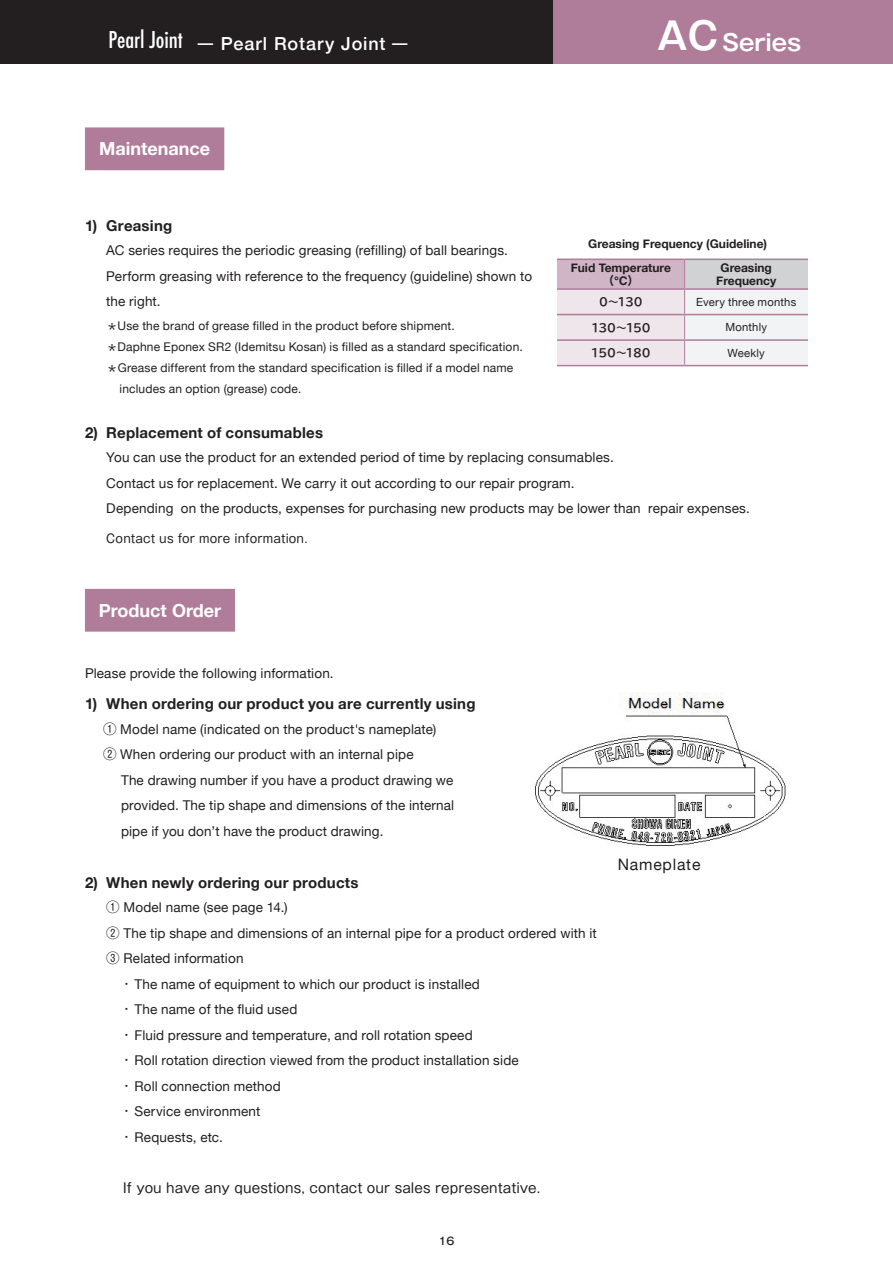
<style>
.page{position:relative;width:893px;height:1263px;background:#fff}
.page>*{position:absolute;margin:0;border:0;box-sizing:border-box;transform-origin:0 0}
.t1{font:700 22.5px "P Gothic MB101 Pr 6 N De";letter-spacing:-.005em;color:#fff}
.t2{font:500 18px "Helvetica Neue";letter-spacing:.05em;color:#fff}
.t3{font:700 18px "Helvetica Neue";color:#fff}
.t4{font:15.75px "Helvetica Neue";letter-spacing:.05em;color:#231f20}
.t5{font:700 15px "Helvetica Neue";letter-spacing:.015em;color:#231f20}
.t6{font:13.5px/25.5px "Helvetica Neue";letter-spacing:.01em;color:#231f20}
.t7{font:13.5px "P Gothic MB101 Pr 6 N";letter-spacing:.005em;color:#231f20}
.t8{font:12px "Helvetica Neue";letter-spacing:.015em;color:#231f20}
.t9{font:700 12px/13.5px "Helvetica Neue";color:#231f20;text-align:center}
.t10{font:12px "P Gothic MB101 Pr 6 N";letter-spacing:.01em;color:#231f20}
.t11{font:700 12px "P Gothic MB101 Pr 6 N";color:#231f20}
.t12{font:11.25px "Helvetica Neue";letter-spacing:.015em;color:#231f20}
.t13{font:700 11.25px "TBUD Go Std";letter-spacing:-.06em;color:#231f20}
.t14{font:500 10.5px "P Gothic MB101 Pr 6 N";color:#231f20}
.s1{font-family:"Futura";font-stretch:condensed;font-size:22.5px}
.s2{font-family:"P Gothic MB101 Pr 6 N";font-weight:400}
.s3{font-size:37.5px}
.s4{font-family:"P Gothic MB101 Pr 6 N"}
.s5{font-family:"Helvetica Neue"}
</style>
<div class="page">
<div style="left:0;top:0;width:553px;height:64px;background:#231f20"></div>
<div style="left:553px;top:0;width:340px;height:64px;background:#af7c9a"></div>
<svg style="left:557px;top:260px;width:251px;height:105px"></svg>
<hr style="left:557px;top:259px;width:128px;height:1px;background:#af7c9a">
<hr style="left:685px;top:259px;width:123px;height:1px;background:#af7c9a">
<hr style="left:557px;top:288px;width:128px;height:2px;background:#af7c9a">
<hr style="left:685px;top:288px;width:123px;height:2px;background:#af7c9a">
<hr style="left:557px;top:314px;width:128px;height:1px;background:#af7c9a">
<hr style="left:685px;top:314px;width:123px;height:1px;background:#af7c9a">
<hr style="left:557px;top:339px;width:128px;height:2px;background:#af7c9a">
<hr style="left:685px;top:339px;width:123px;height:2px;background:#af7c9a">
<hr style="left:557px;top:365px;width:128px;height:1px;background:#af7c9a">
<hr style="left:685px;top:365px;width:123px;height:1px;background:#af7c9a">
<div style="left:85px;top:128px;width:139px;height:42px;background:#af7c9a"></div>
<div style="left:85px;top:589px;width:150px;height:42px;background:#af7c9a"></div>
<img style="left:535px;top:692px;width:252px;height:154px">
<h2 class="t2" style="left:108px;top:29px;width:302px"><span class="s1">Pearl Joint</span> <span class="s2">ー</span> Pearl Rotary Joint <span class="s2">ー</span></h2>
<h1 class="t1" style="left:657px;top:30px;width:146px"><span class="s3">AC</span> Series</h1>
<h2 class="t3" style="left:99px;top:135px;width:112px">Maintenance</h2>
<p class="t5" style="left:85px;top:214px;width:89px">1) Greasing</p>
<p class="t6" style="left:106px;top:238px;width:427px">AC series requires the periodic greasing (refilling) of ball bearings.<br>Perform greasing with reference to the frequency (guideline) shown to the right.</p>
<p class="t8" style="left:106px;top:317px;width:350px"><span class="s4">＊</span>Use the brand of grease filled in the product before shipment.</p>
<p class="t8" style="left:106px;top:338px;width:418px"><span class="s4">＊</span>Daphne Eponex SR2 (Idemitsu Kosan) is filled as a standard specification.</p>
<p class="t8" style="left:106px;top:359px;width:409px"><span class="s4">＊</span>Grease different from the standard specification is filled if a model name</p>
<p class="t8" style="left:120px;top:380px;width:183px">includes an option (grease) code.</p>
<p class="t5" style="left:85px;top:421px;width:240px">2) Replacement of consumables</p>
<p class="t6" style="left:106px;top:445px;width:645px">You can use the product for an extended period of time by replacing consumables.<br>Contact us for replacement. We carry it out according to our repair program.<br>Depending on the products, expenses for purchasing new products may be lower than repair expenses.</p>
<p class="t10" style="left:106px;top:528px;width:203px">Contact us for more information.</p>
<p class="t9" style="left:588px;top:238px;width:180px">Greasing Frequency (Guideline)</p>
<p class="t9" style="left:716px;top:261px;width:62px">Greasing<br>Frequency</p>
<p class="t9" style="left:571px;top:261px;width:102px">Fuid Temperature</p>
<p class="t11" style="left:602px;top:274px;width:39px">（<span class="s5">℃</span>）</p>
<p class="t13" style="left:599px;top:293px;width:45px">0～130</p>
<p class="t12" style="left:696px;top:294px;width:102px">Every three months</p>
<p class="t13" style="left:591px;top:318px;width:61px">130～150</p>
<p class="t12" style="left:725px;top:319px;width:43px">Monthly</p>
<p class="t13" style="left:591px;top:344px;width:61px">150～180</p>
<p class="t12" style="left:728px;top:345px;width:39px">Weekly</p>
<h2 class="t3" style="left:99px;top:596px;width:124px">Product Order</h2>
<p class="t6" style="left:85px;top:662px;width:250px">Please provide the following information.</p>
<p class="t5" style="left:85px;top:692px;width:392px">1) When ordering our product you are currently using</p>
<p class="t6" style="left:103px;top:717px;width:335px"><span class="s4">①</span> Model name (indicated on the product's nameplate)<br><span class="s4">②</span> When ordering our product with an internal pipe</p>
<p class="t6" style="left:121px;top:768px;width:335px;text-align:justify">The drawing number if you have a product drawing we provided. The tip shape and dimensions of the internal pipe if you don’t have the product drawing.</p>
<p class="t5" style="left:85px;top:871px;width:275px">2) When newly ordering our products</p>
<p class="t6" style="left:106px;top:895px;width:183px"><span class="s4">①</span> Model name (see page 14.)</p>
<p class="t6" style="left:106px;top:921px;width:492px"><span class="s4">②</span> The tip shape and dimensions of an internal pipe for a product ordered with it</p>
<p class="t6" style="left:106px;top:946px;width:139px"><span class="s4">③</span> Related information</p>
<p class="t6" style="left:120px;top:972px;width:361px"><span class="s4">・</span> The name of equipment to which our product is installed</p>
<p class="t6" style="left:120px;top:997px;width:179px"><span class="s4">・</span> The name of the fluid used</p>
<p class="t6" style="left:120px;top:1023px;width:354px"><span class="s4">・</span> Fluid pressure and temperature, and roll rotation speed</p>
<p class="t6" style="left:120px;top:1048px;width:400px"><span class="s4">・</span> Roll rotation direction viewed from the product installation side</p>
<p class="t6" style="left:120px;top:1074px;width:162px"><span class="s4">・</span> Roll connection method</p>
<p class="t6" style="left:120px;top:1099px;width:142px"><span class="s4">・</span> Service environment</p>
<p class="t6" style="left:120px;top:1125px;width:104px"><span class="s4">・</span> Requests, etc.</p>
<p class="t7" style="left:123px;top:1177px;width:418px">If you have any questions, contact our sales representative.</p>
<p class="t14" style="left:438px;top:1235px;width:17px">16</p>
<p class="t4" style="left:618px;top:853px;width:84px">Nameplate</p>
</div>
